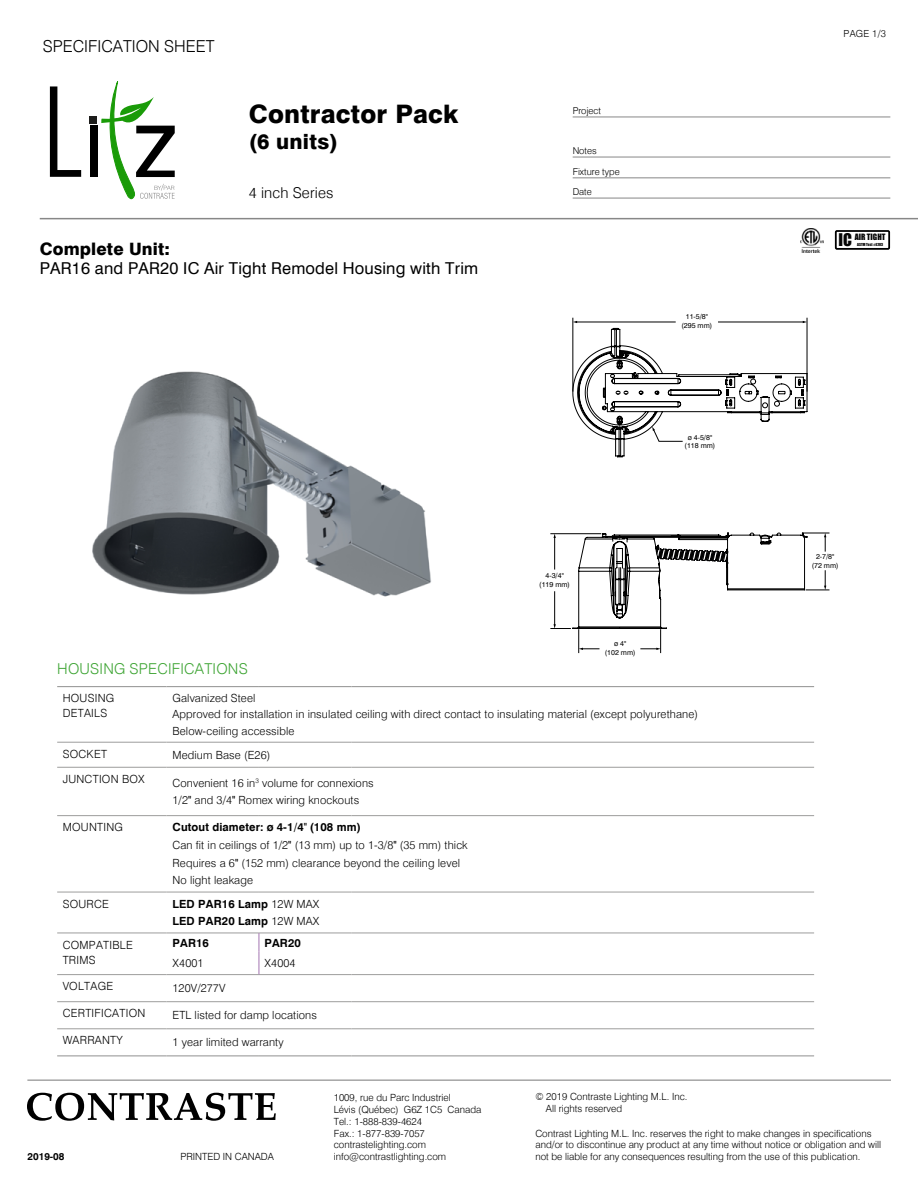
<style>
.page{position:relative;width:918px;height:1188px;background:#fff}
.page>*{position:absolute;margin:0;border:0;box-sizing:border-box;transform-origin:0 0}
.t1{font:800 25.5px "Swiss 721 BT";letter-spacing:.01em;color:#000}
.t2{font:800 21px "Swiss 721 BT";letter-spacing:.01em;color:#000}
.t3{font:800 17.25px "Swiss 721 BT";letter-spacing:.01em;color:#000}
.t4{font:300 16.5px "Swiss 721 BT";color:#000}
.t5{font:16.35px "Swiss 721 BT";letter-spacing:.01em;color:#000}
.t6{font:16.05px "Impact";color:rgb(0 0 0/.98)}
.t7{font:300 15px "Swiss 721 BT";letter-spacing:.015em;color:#3fa535}
.t8{font:300 15px "Swiss 721 BT";letter-spacing:.01em;color:#000}
.t9{font:300 11.25px/17.7px "Swiss 721 BT";letter-spacing:.01em;color:#000}
.t10{font:700 11.25px/17.7px "Swiss 721 BT";letter-spacing:.01em;color:#000}
.t11{font:300 9.9px/11.9px "Swiss 721 BT";color:#000}
.t12{font:700 9.9px "Swiss 721 BT";color:#000}
.t13{font:300 9.75px "Swiss 721 BT";color:#000}
.t14{font:300 9.45px/20.2px "Swiss 721 BT";color:#000}
.t15{font:7.95px "Impact";color:rgb(0 0 0/.98)}
.t16{font:7.2px/8.6px "Swiss 721 BT";color:#000;text-align:center}
.t17{font:3.75px "Impact";color:rgb(0 0 0/.98)}
.s1{font-family:"Arial Narrow";font-weight:400}
.s2{font-weight:700}
.s3{font-weight:300}
</style>
<div class="page">
<hr style="left:40px;top:218px;width:878px;height:1px;background:#878787">
<hr style="left:27px;top:1080px;width:864px;height:1px;background:#878787">
<svg style="left:27px;top:1093px;width:249px;height:28px"></svg>
<div style="left:835px;top:230px;width:55px;height:20px;border:2px solid #000"></div>
<img style="left:800px;top:228px;width:23px;height:24px">
<svg style="left:50px;top:86px;width:31px;height:91px"></svg>
<div style="left:90px;top:126px;width:7px;height:51px;background:#000"></div>
<div style="left:90px;top:116px;width:7px;height:8px;background:#1d1d1b"></div>
<svg style="left:95px;top:81px;width:80px;height:119px"></svg>
<hr style="left:573px;top:117px;width:317px;height:1px;background:#878787">
<hr style="left:573px;top:157px;width:317px;height:1px;background:#878787">
<hr style="left:573px;top:178px;width:317px;height:1px;background:#878787">
<hr style="left:573px;top:198px;width:317px;height:1px;background:#878787">
<hr style="left:807px;top:318px;width:1px;height:73px;background:#000">
<hr style="left:573px;top:318px;width:1px;height:73px;background:#000">
<svg style="left:551px;top:533px;width:278px;height:120px"></svg>
<svg style="left:572px;top:321px;width:235px;height:136px"></svg>
<img style="left:92px;top:371px;width:339px;height:226px">
<hr style="left:57px;top:742px;width:109px;height:1px;background:#9d9d9c">
<hr style="left:166px;top:742px;width:93px;height:1px;background:#9d9d9c">
<hr style="left:259px;top:742px;width:92px;height:1px;background:#9d9d9c">
<hr style="left:351px;top:742px;width:93px;height:1px;background:#9d9d9c">
<hr style="left:444px;top:742px;width:370px;height:1px;background:#9d9d9c">
<hr style="left:57px;top:767px;width:109px;height:1px;background:#9d9d9c">
<hr style="left:166px;top:767px;width:93px;height:1px;background:#9d9d9c">
<hr style="left:259px;top:767px;width:92px;height:1px;background:#9d9d9c">
<hr style="left:351px;top:767px;width:93px;height:1px;background:#9d9d9c">
<hr style="left:444px;top:767px;width:370px;height:1px;background:#9d9d9c">
<hr style="left:57px;top:815px;width:109px;height:1px;background:#9d9d9c">
<hr style="left:166px;top:815px;width:93px;height:1px;background:#9d9d9c">
<hr style="left:259px;top:815px;width:92px;height:1px;background:#9d9d9c">
<hr style="left:351px;top:815px;width:93px;height:1px;background:#9d9d9c">
<hr style="left:444px;top:815px;width:370px;height:1px;background:#9d9d9c">
<hr style="left:57px;top:892px;width:109px;height:1px;background:#9d9d9c">
<hr style="left:166px;top:892px;width:93px;height:1px;background:#9d9d9c">
<hr style="left:259px;top:892px;width:92px;height:1px;background:#9d9d9c">
<hr style="left:351px;top:892px;width:93px;height:1px;background:#9d9d9c">
<hr style="left:444px;top:892px;width:370px;height:1px;background:#9d9d9c">
<hr style="left:57px;top:933px;width:109px;height:1px;background:#9d9d9c">
<hr style="left:166px;top:933px;width:93px;height:1px;background:#9d9d9c">
<hr style="left:259px;top:933px;width:92px;height:1px;background:#9d9d9c">
<hr style="left:351px;top:933px;width:93px;height:1px;background:#9d9d9c">
<hr style="left:444px;top:933px;width:370px;height:1px;background:#9d9d9c">
<hr style="left:57px;top:974px;width:109px;height:1px;background:#9d9d9c">
<hr style="left:166px;top:974px;width:93px;height:1px;background:#9d9d9c">
<hr style="left:259px;top:974px;width:92px;height:1px;background:#9d9d9c">
<hr style="left:351px;top:974px;width:93px;height:1px;background:#9d9d9c">
<hr style="left:444px;top:974px;width:370px;height:1px;background:#9d9d9c">
<hr style="left:57px;top:1055px;width:109px;height:1px;background:#9d9d9c">
<hr style="left:57px;top:686px;width:109px;height:1px;background:#9d9d9c">
<hr style="left:166px;top:686px;width:93px;height:1px;background:#9d9d9c">
<hr style="left:259px;top:686px;width:92px;height:1px;background:#9d9d9c">
<hr style="left:351px;top:686px;width:93px;height:1px;background:#9d9d9c">
<hr style="left:444px;top:686px;width:370px;height:1px;background:#9d9d9c">
<hr style="left:166px;top:1055px;width:93px;height:1px;background:#9d9d9c">
<hr style="left:259px;top:1055px;width:92px;height:1px;background:#9d9d9c">
<hr style="left:351px;top:1055px;width:93px;height:1px;background:#9d9d9c">
<hr style="left:444px;top:1055px;width:370px;height:1px;background:#9d9d9c">
<hr style="left:57px;top:1001px;width:109px;height:1px;background:#9d9d9c">
<hr style="left:166px;top:1001px;width:93px;height:1px;background:#9d9d9c">
<hr style="left:259px;top:1001px;width:92px;height:1px;background:#9d9d9c">
<hr style="left:351px;top:1001px;width:93px;height:1px;background:#9d9d9c">
<hr style="left:444px;top:1001px;width:370px;height:1px;background:#9d9d9c">
<hr style="left:57px;top:1029px;width:109px;height:1px;background:#9d9d9c">
<hr style="left:166px;top:1029px;width:93px;height:1px;background:#9d9d9c">
<hr style="left:259px;top:1029px;width:92px;height:1px;background:#9d9d9c">
<hr style="left:351px;top:1029px;width:93px;height:1px;background:#9d9d9c">
<hr style="left:444px;top:1029px;width:370px;height:1px;background:#9d9d9c">
<svg style="left:259px;top:933px;width:1px;height:41px"></svg>
<h3 class="t4" style="left:43px;top:36px;width:173px">SPECIFICATION SHEET</h3>
<h1 class="t1" style="left:249px;top:98px;width:211px">Contractor Pack</h1>
<h2 class="t2" style="left:249px;top:128px;width:91px">(6 units)</h2>
<h3 class="t8" style="left:249px;top:184px;width:86px">4 inch Series</h3>
<h3 class="t3" style="left:40px;top:239px;width:132px">Complete Unit:</h3>
<h3 class="t5" style="left:40px;top:258px;width:440px">PAR16 and PAR20 IC Air Tight Remodel Housing with Trim</h3>
<p class="t14" style="left:573px;top:100px;width:30px">Project</p>
<p class="t14" style="left:573px;top:140px;width:26px">Notes</p>
<p class="t14" style="left:573px;top:161px;width:49px">Fixture type<br>Date</p>
<p class="t16" style="left:681px;top:313px;width:32px">11-5/8" (295 mm)</p>
<p class="t16" style="left:685px;top:433px;width:32px">ø 4-5/8" (118 mm)</p>
<p class="t16" style="left:539px;top:572px;width:32px">4-3/4" (119 mm)</p>
<p class="t16" style="left:605px;top:639px;width:32px">ø 4"<br>(102 mm)</p>
<h3 class="t7" style="left:57px;top:660px;width:192px">HOUSING SPECIFICATIONS</h3>
<p class="t9" style="left:63px;top:691px;width:53px;line-height:15px">HOUSING<br>DETAILS</p>
<p class="t9" style="left:173px;top:690px;width:527px;line-height:16.2px">Galvanized Steel<br>Approved for installation in insulated ceiling with direct contact to insulating material (except polyurethane)<br>Below-ceiling accessible</p>
<p class="t9" style="left:63px;top:745px;width:46px">SOCKET</p>
<p class="t9" style="left:173px;top:746px;width:99px">Medium Base (E26)</p>
<p class="t9" style="left:63px;top:770px;width:84px">JUNCTION BOX</p>
<p class="t9" style="left:173px;top:774px;width:203px">Convenient 16 in<sup>3</sup> volume for connexions<br>1/2<span class="s1">"</span> and 3/4<span class="s1">"</span> Romex wiring knockouts</p>
<p class="t9" style="left:63px;top:818px;width:62px">MOUNTING</p>
<p class="t9" style="left:173px;top:818px;width:297px"><span class="s2">Cutout diameter: ø 4-1/4</span><span class="s1">"</span> <span class="s2">(108 mm)<br></span>Can fit in ceilings of 1/2<span class="s1">"</span> (13 mm) up to 1-3/8<span class="s1">"</span> (35 mm) thick Requires a 6<span class="s1">"</span> (152 mm) clearance beyond the ceiling level No light leakage</p>
<p class="t9" style="left:63px;top:895px;width:48px">SOURCE</p>
<p class="t10" style="left:173px;top:895px;width:148px">LED PAR16 Lamp <span class="s3">12W MAX<br></span>LED PAR20 Lamp <span class="s3">12W MAX</span></p>
<p class="t9" style="left:63px;top:937px;width:72px;line-height:15px">COMPATIBLE<br>TRIMS</p>
<p class="t10" style="left:173px;top:934px;width:38px">PAR16</p>
<p class="t10" style="left:265px;top:934px;width:38px">PAR20</p>
<p class="t9" style="left:173px;top:954px;width:32px">X4001</p>
<p class="t9" style="left:265px;top:954px;width:32px">X4004</p>
<p class="t9" style="left:63px;top:977px;width:52px">VOLTAGE</p>
<p class="t9" style="left:173px;top:979px;width:54px">120V/277V</p>
<p class="t9" style="left:63px;top:1004px;width:84px">CERTIFICATION</p>
<p class="t9" style="left:173px;top:1006px;width:146px">ETL listed for damp locations</p>
<p class="t9" style="left:63px;top:1031px;width:62px">WARRANTY</p>
<p class="t9" style="left:173px;top:1033px;width:113px">1 year limited warranty</p>
<p class="t13" style="left:844px;top:28px;width:44px">PAGE 1/3</p>
<h3 class="t6" style="left:839px;top:227px;width:15px">IC</h3>
<p class="t17" style="left:857px;top:242px;width:28px">ASTM Test #E283</p>
<p class="t15" style="left:855px;top:231px;width:32px">AIR TIGHT</p>
<p class="t16" style="left:812px;top:552px;width:28px">2-7/8" (72 mm)</p>
<p class="t11" style="left:334px;top:1091px;width:149px">1009, rue du Parc Industriel<br>Lévis (Québec) G6Z 1C5 Canada<br>Tel.: 1-888-839-4624<br>Fax.: 1-877-839-7057 contrastelighting.com</p>
<p class="t12" style="left:28px;top:1151px;width:38px">2019-08</p>
<p class="t11" style="left:180px;top:1151px;width:95px">PRINTED IN CANADA</p>
<p class="t11" style="left:334px;top:1151px;width:114px">info@contrastlighting.com</p>
<p class="t11" style="left:546px;top:1090px;width:143px;text-indent:-11px">© 2019 Contraste Lighting M.L. Inc.<br>All rights reserved</p>
<p class="t11" style="left:535px;top:1127px;width:347px">Contrast Lighting M.L. Inc. reserves the right to make changes in specifications and/or to discontinue any product at any time without notice or obligation and will not be liable for any consequences resulting from the use of this publication.</p>
</div>
